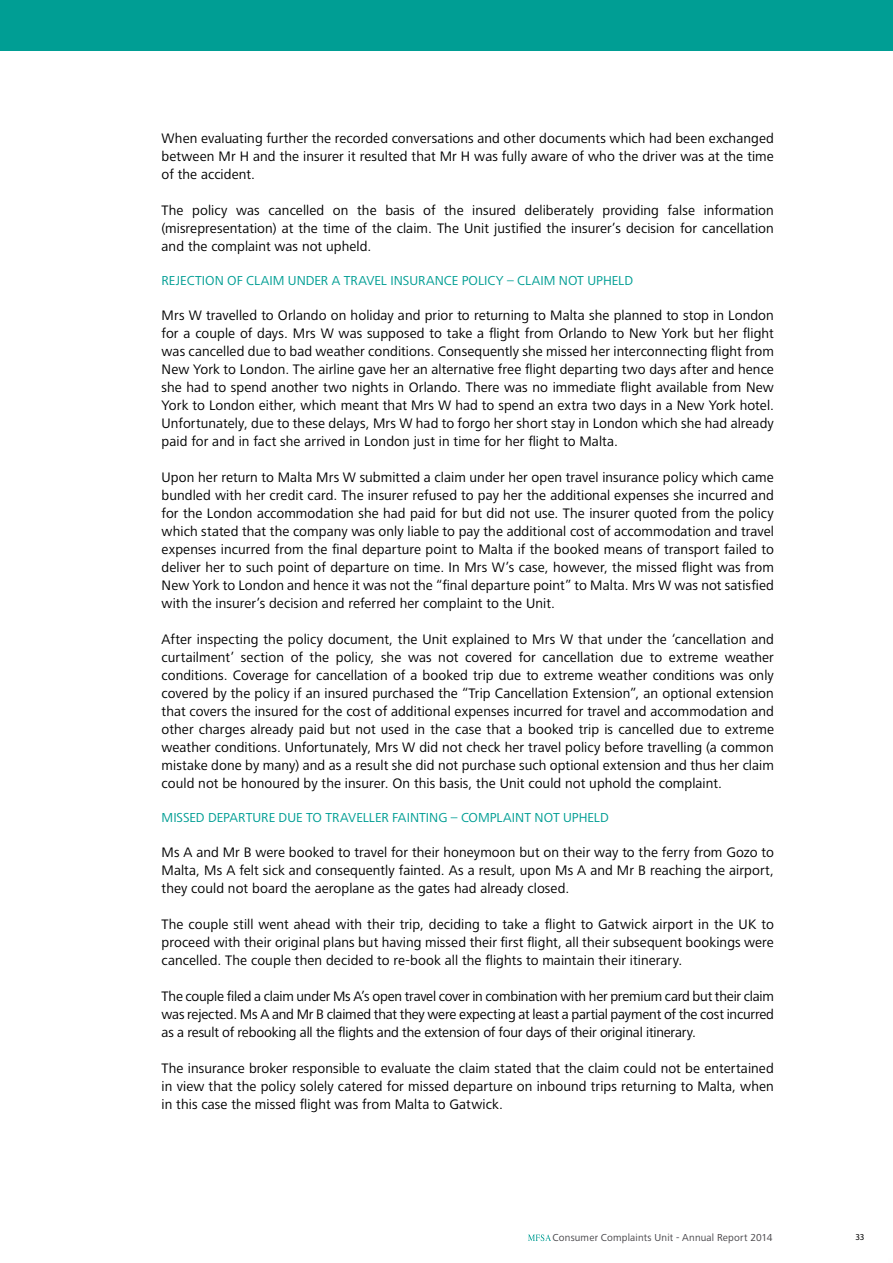
<style>
.page{position:relative;width:893px;height:1263px;background:#fff}
.page>*{position:absolute;margin:0;border:0;box-sizing:border-box;transform-origin:0 0}
.t1{font:14.25px/18px "Frutiger Next LT";letter-spacing:.005em;color:#000;text-align:justify}
.t2{font:13.5px "Frutiger Next LT";color:#009e94}
.t3{font:10.5px "Frutiger Next LT";letter-spacing:.015em;color:#454347}
.t4{font:9px "Myriad Pro";color:#000}
</style>
<div class="page">
<div style="left:0;top:0;width:893px;height:51px;background:#009e94"></div>
<svg style="left:528px;top:1234px;width:23px;height:7px"></svg>
<p class="t1" style="left:162px;top:129px;width:614px">When evaluating further the recorded conversations and other documents which had been exchanged between M r H and the insurer it resulted that M r H was fully aware of who the driver was at the time of the accident.</p>
<p class="t1" style="left:162px;top:201px;width:614px">The policy was cancelled on the basis of the insured deliberately providing false information (misrepresentation) at the time of the claim. The Unit justified the insurer’s decision for cancellation and the complaint was not upheld.</p>
<p class="t2" style="left:162px;top:273px;width:15px">Rejection</p>
<p class="t2" style="left:227px;top:273px;width:70px">of claim under</p>
<p class="t2" style="left:332px;top:273px;width:68px">a travel insurance</p>
<p class="t2" style="left:462px;top:273px;width:107px">policy – Clai m not</p>
<p class="t2" style="left:587px;top:273px;width:45px">upheld</p>
<p class="t1" style="left:162px;top:306px;width:614px">M rs W travelled to Orlando on holiday and prior to returning to Malta she planned to stop in London for a couple of days. M rs W was supposed to take a flight from Orlando to New York but her flight was cancelled due to bad weather conditions. Consequently she missed her interconnecting flight from New York to London. The airline gave her an alternative free flight departing two days after and hence she had to spend another two nights in Orlando. There was no immediate flight available from New York to London either, which meant that M rs W had to spend an extra two days in a New York hotel.<br>Unfortunately, due to these delays, M rs W had to forgo her short stay in London which she had already paid for and in fact she arrived in London just in time for her flight to Malta.</p>
<p class="t1" style="left:162px;top:468px;width:614px">Upon her return to Malta M rs W submitted a claim under her open travel insurance policy which came bundled with her credit card. The insurer refused to pay her the additional expenses she incurred and for the London accommodation she had paid for but did not use. The insurer quoted from the policy which stated that the company was only liable to pay the additional cost of accommodation and travel expenses incurred from the final departure point to Malta if the booked means of transport failed to deliver her to such point of departure on time. In M rs W’s case, however, the missed flight was from New York to London and hence it was not the “final departure point” to Malta. M rs W was not satisfied with the insurer’s decision and referred her complaint to the Unit.</p>
<p class="t1" style="left:162px;top:630px;width:614px">After inspecting the policy document, the Unit explained to M rs W that under the ‘cancellation and curtailment’ section of the policy, she was not covered for cancellation due to extreme weather conditions. Coverage for cancellation of a booked trip due to extreme weather conditions was only covered by the policy if an insured purchased the “Trip Cancellation Extension”, an optional extension that covers the insured for the cost of additional expenses incurred for travel and accommodation and other charges already paid but not used in the case that a booked trip is cancelled due to extreme weather conditions. Unfortunately, M rs W did not check her travel policy before travelling (a common mistake done by many) and as a result she did not purchase such optional extension and thus her claim could not be honoured by the insurer. On this basis, the Unit could not uphold the complaint.</p>
<p class="t2" style="left:162px;top:810px;width:8px">Missed</p>
<p class="t2" style="left:208px;top:810px;width:9px">departure</p>
<p class="t2" style="left:279px;top:810px;width:9px">due</p>
<p class="t2" style="left:306px;top:810px;width:94px">to traveller fainting</p>
<p class="t2" style="left:451px;top:810px;width:61px">– Complaint</p>
<p class="t2" style="left:535px;top:810px;width:9px">not</p>
<p class="t2" style="left:563px;top:810px;width:45px">upheld</p>
<p class="t1" style="left:162px;top:844px;width:614px">Ms A and M r B were booked to travel for their honeymoon but on their way to the ferry from Gozo to Malta, Ms A felt sick and consequently fainted. As a result, upon Ms A and M r B reaching the airport, they could not board the aeroplane as the gates had already closed.</p>
<p class="t1" style="left:162px;top:916px;width:614px">The couple still went ahead with their trip, deciding to take a flight to Gatwick airport in the UK to proceed with their original plans but having missed their first flight, all their subsequent bookings were cancelled. The couple then decided to re-book all the flights to maintain their itinerary.</p>
<p class="t1" style="left:162px;top:988px;width:614px">The couple filed a claim under Ms A’s open travel cover in combination with her premium card but their claim was rejected. Ms A and M r B claimed that they were expecting at least a partial payment of the cost incurred as a result of rebooking all the flights and the extension of four days of their original itinerary.</p>
<p class="t1" style="left:162px;top:1060px;width:614px">The insurance broker responsible to evaluate the claim stated that the claim could not be entertained in view that the policy solely catered for missed departure on inbound trips returning to Malta, when in this case the missed flight was from Malta to Gatwick.</p>
<p class="t3" style="left:553px;top:1232px;width:222px">Consumer Complaints Unit - Annual Report 2014</p>
<p class="t4" style="left:855px;top:1231px;width:11px">33</p>
</div>
